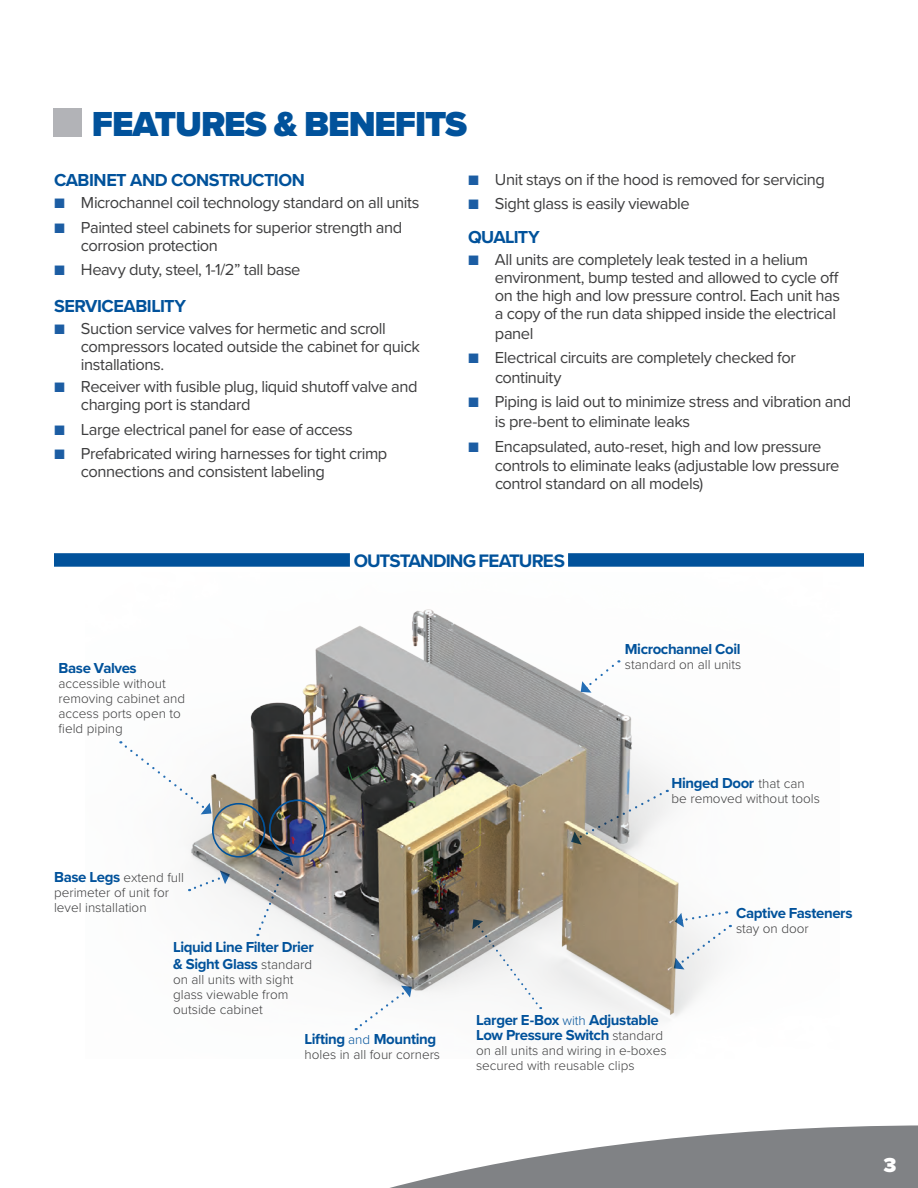
<style>
.page{position:relative;width:918px;height:1188px;background:#fff}
.page>*{position:absolute;margin:0;border:0;box-sizing:border-box;transform-origin:0 0}
.t1{font:900 36px "Proxima Nova";letter-spacing:-.03em;color:#01529b}
.t2{font:900 21px "Proxima Nova";color:#fff}
.t3{font:700 18.75px "Proxima Nova";letter-spacing:-.05em;color:#01529b}
.t4{font:700 18px "Proxima Nova";letter-spacing:-.025em;color:#01529b}
.t5{font:16.5px/18px "Proxima Nova";letter-spacing:-.025em;color:#3e3e3f}
.t6{font:700 15px/16.5px "Proxima Nova";letter-spacing:-.025em;color:#01529b}
.t7{font:300 13.5px/15px "Proxima Nova";color:#3e3e3f}
.s1{color:#1c5da3}
.s2{font-weight:700;font-size:15px;color:#01529b}
.s3{font-weight:300;font-size:13.5px;color:#3e3e3f}
.s4{font-weight:300;font-size:13.5px}
</style>
<div class="page">
<svg style="left:390px;top:1125px;width:528px;height:63px"></svg>
<div style="left:53px;top:108px;width:29px;height:28px;background:#b2b3b7"></div>
<div style="left:54px;top:553px;width:296px;height:14px;background:#01529b"></div>
<div style="left:568px;top:553px;width:296px;height:14px;background:#01529b"></div>
<img style="left:119px;top:609px;width:613px;height:422px">
<svg style="left:257px;top:856px;width:36px;height:80px"></svg>
<svg style="left:120px;top:741px;width:91px;height:73px"></svg>
<svg style="left:189px;top:870px;width:41px;height:21px"></svg>
<svg style="left:356px;top:986px;width:56px;height:44px"></svg>
<svg style="left:472px;top:919px;width:69px;height:90px"></svg>
<svg style="left:674px;top:911px;width:57px;height:58px"></svg>
<svg style="left:571px;top:790px;width:97px;height:55px"></svg>
<svg style="left:581px;top:660px;width:38px;height:33px"></svg>
<div style="left:212px;top:803px;width:53px;height:55px;border:2px solid #01529b;border-radius:50%"></div>
<div style="left:269px;top:800px;width:57px;height:58px;border:2px solid #01529b;border-radius:50%"></div>
<p class="t1" style="left:92px;top:98px;width:377px">FEATURES &amp; BENEFITS</p>
<p class="t4" style="left:54px;top:167px;width:252px">CABINET AND CONSTRUCTION</p>
<p class="t5" style="left:54px;top:193px;width:367px"><span class="s1">■</span> Microchannel coil technology standard on all units</p>
<p class="t5" style="left:81px;top:217px;width:323px;text-indent:-27px"><span class="s1">■</span> Painted steel cabinets for superior strength and corrosion protection</p>
<p class="t5" style="left:54px;top:260px;width:248px"><span class="s1">■</span> Heavy duty, steel, 1-1/2” tall base</p>
<p class="t4" style="left:54px;top:293px;width:134px">SERVICEABILITY</p>
<p class="t5" style="left:81px;top:319px;width:340px;text-indent:-27px"><span class="s1">■</span> Suction service valves for hermetic and scroll compressors located outside the cabinet for quick installations.</p>
<p class="t5" style="left:81px;top:377px;width:338px;text-indent:-27px"><span class="s1">■</span> Receiver with fusible plug, liquid shutoff valve and charging port is standard</p>
<p class="t5" style="left:54px;top:419px;width:300px"><span class="s1">■</span> Large electrical panel for ease of access</p>
<p class="t5" style="left:81px;top:444px;width:308px;text-indent:-27px"><span class="s1">■</span> Prefabricated wiring harnesses for tight crimp connections and consistent labeling</p>
<p class="t5" style="left:468px;top:170px;width:358px"><span class="s1">■</span> Unit stays on if the hood is removed for servicing</p>
<p class="t5" style="left:468px;top:194px;width:223px"><span class="s1">■</span> Sight glass is easily viewable</p>
<p class="t4" style="left:468px;top:223px;width:73px">QUALITY</p>
<p class="t5" style="left:495px;top:250px;width:347px;text-indent:-27px"><span class="s1">■</span> All units are completely leak tested in a helium environment, bump tested and allowed to cycle off on the high and low pressure control. Each unit has a copy of the run data shipped inside the electrical</p>
<p class="t5" style="left:495px;top:323px;width:40px">panel</p>
<p class="t5" style="left:495px;top:347px;width:302px;line-height:19.5px;text-indent:-27px"><span class="s1">■</span> Electrical circuits are completely checked for continuity</p>
<p class="t5" style="left:495px;top:391px;width:358px;line-height:19.5px;text-indent:-27px"><span class="s1">■</span> Piping is laid out to minimize stress and vibration and is pre-bent to eliminate leaks</p>
<p class="t5" style="left:495px;top:436px;width:346px;line-height:19.5px;text-indent:-27px"><span class="s1">■</span> Encapsulated, auto-reset, high and low pressure controls to eliminate leaks (adjustable low pressure</p>
<p class="t5" style="left:495px;top:474px;width:210px">control standard on all models)</p>
<p class="t6" style="left:59px;top:659px;width:80px">Base Valves</p>
<p class="t7" style="left:59px;top:675px;width:128px">accessible without removing cabinet and access ports open to field piping</p>
<p class="t7" style="left:54px;top:869px;width:131px"><span class="s2">Base Legs</span> extend full</p>
<p class="t7" style="left:54px;top:884px;width:116px">perimeter of unit for level installation</p>
<p class="t3" style="left:354px;top:547px;width:212px">OUTSTANDING FEATURES</p>
<p class="t6" style="left:625px;top:640px;width:117px">Microchannel Coil</p>
<p class="t7" style="left:625px;top:656px;width:118px">standard on all units</p>
<p class="t6" style="left:672px;top:774px;width:135px">Hinged Door <span class="s3">that can</span></p>
<p class="t7" style="left:672px;top:790px;width:150px">be removed without tools</p>
<p class="t6" style="left:736px;top:905px;width:118px">Captive Fasteners</p>
<p class="t7" style="left:736px;top:921px;width:74px">stay on door</p>
<p class="t6" style="left:173px;top:939px;width:142px">Liquid Line Filter Drier &amp; Sight Glass <span class="s3">standard</span></p>
<p class="t7" style="left:173px;top:971px;width:122px">on all units with sight glass viewable from outside cabinet</p>
<p class="t6" style="left:305px;top:1030px;width:133px">Lifting <span class="s4">and</span> Mounting</p>
<p class="t7" style="left:305px;top:1046px;width:137px">holes in all four corners</p>
<p class="t6" style="left:476px;top:1012px;width:189px;line-height:15px">Larger E-Box <span class="s4">with</span> Adjustable<br>Low Pressure Switch <span class="s3">standard</span></p>
<p class="t7" style="left:476px;top:1042px;width:192px">on all units and wiring in e-boxes secured with reusable clips</p>
<p class="t2" style="left:883px;top:1149px;width:14px">3</p>
</div>
